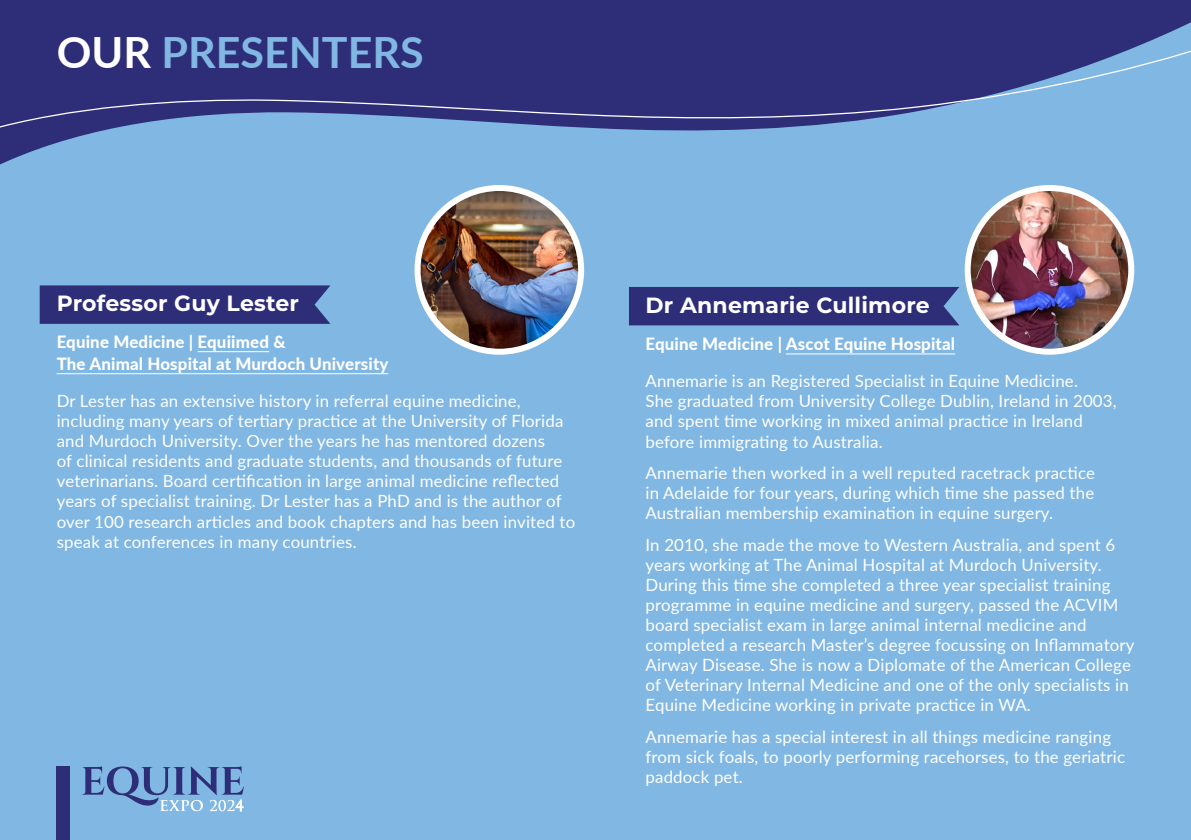
<style>
.page{position:relative;width:1191px;height:840px;background:#fff}
.page>*{position:absolute;margin:0;border:0;box-sizing:border-box;transform-origin:0 0}
.t1{font:700 43px "Lato";color:#81b7e3}
.t2{font:700 22px "Montserrat";letter-spacing:.01em;color:#fff}
.t3{font:16.8px/20px "Lato";letter-spacing:.01em;color:#fff}
.t4{font:800 16.8px/22px "Lato";letter-spacing:.01em;color:#fff}
.s1{color:#fff}
</style>
<div class="page">
<div style="left:0;top:0;width:1191px;height:839px;background:#81b7e3"></div>
<svg style="left:0;top:0;width:1191px;height:165px"></svg>
<svg style="left:0;top:23px;width:1191px;height:110px"></svg>
<div style="left:629px;top:287px;width:330px;height:38px;background:#2e2d78"></div>
<svg style="left:40px;top:285px;width:290px;height:39px;background:#31327c"></svg>
<img style="left:417px;top:188px;width:164px;height:163px;border-radius:82px">
<div style="left:414px;top:185px;width:170px;height:169px;border:6px solid #fff;border-radius:50%"></div>
<hr style="left:198px;top:351px;width:71px;height:1px;background:#fff">
<hr style="left:57px;top:373px;width:331px;height:1px;background:#fff">
<img style="left:967px;top:188px;width:164px;height:163px;border-radius:82px">
<div style="left:964px;top:185px;width:170px;height:169px;border:6px solid #fff;border-radius:50%"></div>
<hr style="left:786px;top:353px;width:169px;height:1px;background:#fff">
<div style="left:57px;top:765px;width:13px;height:74px;background:#2e2d78"></div>
<svg style="left:82px;top:766px;width:162px;height:45px"></svg>
<h1 class="t1" style="left:57px;top:20px;width:368px"><span class="s1">OUR</span> PRESENTERS</h1>
<h2 class="t2" style="left:57px;top:287px;width:244px">Professor Guy Lester</h2>
<p class="t4" style="left:57px;top:330px;width:333px">Equine Medicine | Equiimed &amp;<br>The Animal Hospital at Murdoch University</p>
<p class="t3" style="left:57px;top:390px;width:520px">Dr Lester has an extensive history in referral equine medicine, including many years of tertiary practice at the University of Florida and Murdoch University. Over the years he has mentored dozens<br>of clinical residents and graduate students, and thousands of future veterinarians. Board certification in large animal medicine reflected years of specialist training. Dr Lester has a PhD and is the author of over 100 research articles and book chapters and has been invited to speak at conferences in many countries.</p>
<h2 class="t2" style="left:645px;top:289px;width:286px">Dr Annemarie Cullimore</h2>
<p class="t4" style="left:645px;top:332px;width:311px">Equine Medicine | Ascot Equine Hospital</p>
<p class="t3" style="left:645px;top:370px;width:472px">Annemarie is an Registered Specialist in Equine Medicine.<br>She graduated from University College Dublin, Ireland in 2003, and spent time working in mixed animal practice in Ireland before immigrating to Australia.</p>
<p class="t3" style="left:645px;top:462px;width:451px;text-align:justify">Annemarie then worked in a well reputed racetrack practice in Adelaide for four years, during which time she passed the Australian membership examination in equine surgery.</p>
<p class="t3" style="left:645px;top:533px;width:490px">In 2010, she made the move to Western Australia, and spent 6 years working at The Animal Hospital at Murdoch University.<br>During this time she completed a three year specialist training programme in equine medicine and surgery, passed the ACVIM board specialist exam in large animal internal medicine and completed a research Master’s degree focussing on Inflammatory Airway Disease. She is now a Diplomate of the American College of Veterinary Internal Medicine and one of the only specialists in Equine Medicine working in private practice in WA.</p>
<p class="t3" style="left:645px;top:725px;width:481px">Annemarie has a special interest in all things medicine ranging from sick foals, to poorly performing racehorses, to the geriatric paddock pet.</p>
</div>
